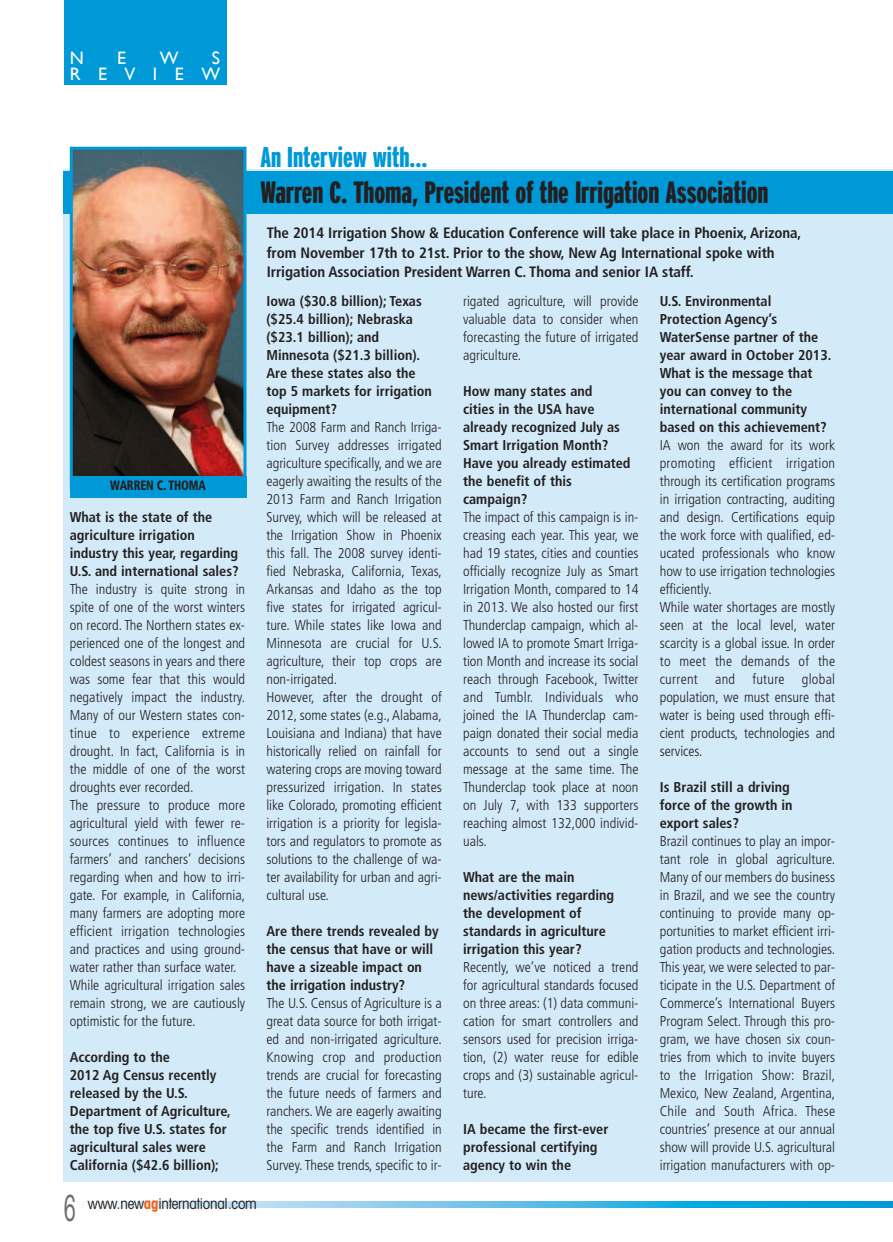
<style>
.page{position:relative;width:893px;height:1242px;background:#fff}
.page>*{position:absolute;margin:0;border:0;box-sizing:border-box;transform-origin:0 0}
.t1{font:condensed 36px "Avant Garde";color:#6c6d70;scale:.6 1}
.t2{font:900 extra-condensed 30.75px "Interstate";letter-spacing:-.005em;color:#231f20}
.t3{font:900 extra-condensed 28.5px "Interstate";color:#0099d8}
.t4{font:18px/16.5px "Gill Sans";color:#fff;text-align:right}
.t5{font:700 condensed 15px/19.5px "Frutiger";letter-spacing:-.005em;color:#231f20}
.t6{font:condensed 15px "Avant Garde";letter-spacing:-.015em;color:#231f20}
.t7{font:300 condensed 14.25px/18px "Frutiger";color:#231f20;text-align:justify}
.t8{font:700 condensed 14.25px/18px "Frutiger";color:#231f20}
.t9{font:900 condensed 13.5px "Frutiger";letter-spacing:-.01em;color:#231f20;scale:.85 1}
.s1{font-weight:700;color:#f36421}
</style>
<div class="page">
<div style="left:64px;top:0;width:163px;height:85px;background:#0099d8"></div>
<svg style="left:92px;top:1201px;width:801px;height:6px;background:#67c3e9"></svg>
<div style="left:64px;top:170px;width:829px;height:1011px;background:#d3eaf8"></div>
<div style="left:64px;top:172px;width:829px;height:42px;background:#0099d8"></div>
<img style="left:74px;top:151px;width:168px;height:325px">
<div style="left:70px;top:147px;width:176px;height:342px;border:3px solid #0099d8"></div>
<div style="left:70px;top:476px;width:177px;height:22px;background:#0099d8"></div>
<p class="t4" style="left:70px;top:49px;width:152px">S<br>REVIEW</p>
<p class="t4" style="left:70px;top:49px;width:16px">N</p>
<p class="t4" style="left:117px;top:49px;width:10px">E</p>
<p class="t4" style="left:160px;top:49px;width:20px">W</p>
<p class="t9" style="left:110px;top:479px;width:114px">WARREN C. THOMA</p>
<p class="t8" style="left:70px;top:509px;width:171px">What is the state of the agriculture irrigation industry this year, regarding<br>U.S. and international sales?</p>
<p class="t7" style="left:70px;top:581px;width:177px;text-align:left">The industry is quite strong in spite of one of the worst winters on record. The Northern states ex&shy;perienced one of the longest and coldest seasons in years and there was some fear that this would negatively impact the industry.<br>Many of our Western states con&shy;tinue to experience extreme drought. In fact, California is in the middle of one of the worst droughts ever recorded.<br>The pressure to produce more agricultural yield with fewer re&shy;sources continues to influence farmers’ and ranchers’ decisions regarding when and how to irri&shy;gate. For example, in California, many farmers are adopting more efficient irrigation technologies and practices and using ground&shy;water rather than surface water.<br>While agricultural irrigation sales remain strong, we are cautiously optimistic for the future.</p>
<p class="t8" style="left:70px;top:1049px;width:163px">According to the<br>2012 Ag Census recently released by the U.S.<br>Department of Agriculture, the top five U.S. states for agricultural sales were<br>California ($42.6 billion);</p>
<h3 class="t3" style="left:260px;top:141px;width:168px">An Interview with...</h3>
<h2 class="t2" style="left:260px;top:175px;width:509px">Warren C. Thoma, President of the Irrigation Association</h2>
<p class="t5" style="left:267px;top:225px;width:536px">The 2014 Irrigation Show &amp; Education Conference will take place in Phoenix, Arizona, from November 17th to 21st. Prior to the show, New Ag International spoke with<br>Irrigation Association President Warren C. Thoma and senior IA staff.</p>
<p class="t8" style="left:266px;top:293px;width:167px">Iowa ($30.8 billion); Texas ($25.4 billion); Nebraska ($23.1 billion); and<br>Minnesota ($21.3 billion).<br>Are these states also the top 5 markets for irrigation equipment?</p>
<p class="t7" style="left:266px;top:419px;width:177px;text-align:left">The 2008 Farm and Ranch Irriga&shy;tion Survey addresses irrigated agriculture specifically, and we are eagerly awaiting the results of the<br>2013 Farm and Ranch Irrigation<br>Survey, which will be released at the Irrigation Show in Phoenix this fall. The 2008 survey identi&shy;fied Nebraska, California, Texas,<br>Arkansas and Idaho as the top five states for irrigated agricul&shy;ture. While states like Iowa and<br>Minnesota are crucial for U.S. agriculture, their top crops are non-irrigated.<br>However, after the drought of<br>2012, some states (e.g.,Alabama,<br>Louisiana and Indiana) that have historically relied on rainfall for watering crops are moving toward pressurized irrigation. In states like Colorado, promoting efficient irrigation is a priority for legisla&shy;tors and regulators to promote as solutions to the challenge of wa&shy;ter availability for urban and agri&shy;cultural use.</p>
<p class="t8" style="left:266px;top:923px;width:174px">Are there trends revealed by the census that have or will have a sizeable impact on the irrigation industry?</p>
<p class="t7" style="left:266px;top:995px;width:177px">The U.S. Census of Agriculture is a great data source for both irrigat&shy;ed and non-irrigated agriculture.<br>Knowing crop and production trends are crucial for forecasting the future needs of farmers and ranchers. We are eagerly awaiting the specific trends identified in the Farm and Ranch Irrigation Survey. These trends, specific to ir-</p>
<p class="t7" style="left:463px;top:293px;width:177px">rigated agriculture, will provide valuable data to consider when forecasting the future of irrigated agriculture.</p>
<p class="t8" style="left:463px;top:383px;width:169px">How many states and<br>cities in the USA have already recognized July as<br>Smart Irrigation Month?<br>Have you already estimated the benefit of this campaign?</p>
<p class="t7" style="left:463px;top:509px;width:177px">The impact of this campaign is in&shy;creasing each year. This year, we had 19 states, cities and counties officially recognize July as Smart Irrigation Month, compared to 14 in 2013. We also hosted our first Thunderclap campaign, which al&shy;lowed IA to promote Smart Irriga&shy;tion Month and increase its social reach through Facebook, Twitter and Tumblr. Individuals who joined the IA Thunderclap cam&shy;paign donated their social media accounts to send out a single message at the same time. The Thunderclap took place at noon on July 7, with 133 supporters reaching almost 132,000 individ&shy;uals.</p>
<p class="t8" style="left:463px;top:869px;width:153px">What are the main news/activities regarding the development of standards in agriculture irrigation this year?</p>
<p class="t7" style="left:463px;top:959px;width:177px">Recently, we’ve noticed a trend for agricultural standards focused on three areas: (1) data communi&shy;cation for smart controllers and sensors used for precision irriga&shy;tion, (2) water reuse for edible crops and (3) sustainable agricul&shy;ture.</p>
<p class="t8" style="left:463px;top:1121px;width:147px">IA became the first-ever professional certifying agency to win the</p>
<p class="t8" style="left:660px;top:293px;width:173px">U.S. Environmental<br>Protection Agency’s<br>WaterSense partner of the year award in October 2013.<br>What is the message that you can convey to the international community based on this achievement?</p>
<p class="t7" style="left:660px;top:437px;width:177px;text-align:left">IA won the award for its work promoting efficient irrigation through its certification programs in irrigation contracting, auditing and design. Certifications equip the work force with qualified, ed&shy;ucated professionals who know how to use irrigation technologies efficiently.<br>While water shortages are mostly seen at the local level, water scarcity is a global issue. In order to meet the demands of the current and future global population, we must ensure that water is being used through effi&shy;cient products, technologies and services.</p>
<p class="t8" style="left:660px;top:779px;width:134px">Is Brazil still a driving force of the growth in export sales?</p>
<p class="t7" style="left:660px;top:833px;width:177px">Brazil continues to play an impor&shy;tant role in global agriculture.<br>Many of our members do business in Brazil, and we see the country continuing to provide many op&shy;portunities to market efficient irri&shy;gation products and technologies.<br>This year, we were selected to par&shy;ticipate in the U.S. Department of Commerce’s International Buyers Program Select. Through this pro&shy;gram, we have chosen six coun&shy;tries from which to invite buyers to the Irrigation Show: Brazil, Mexico, New Zealand, Argentina, Chile and South Africa. These countries’ presence at our annual show will provide U.S. agricultural irrigation manufacturers with op-</p>
<h1 class="t1" style="left:64px;top:1194px;width:22px">6</h1>
<p class="t6" style="left:88px;top:1197px;width:171px">www.new<span class="s1">ag</span>international.com</p>
</div>
